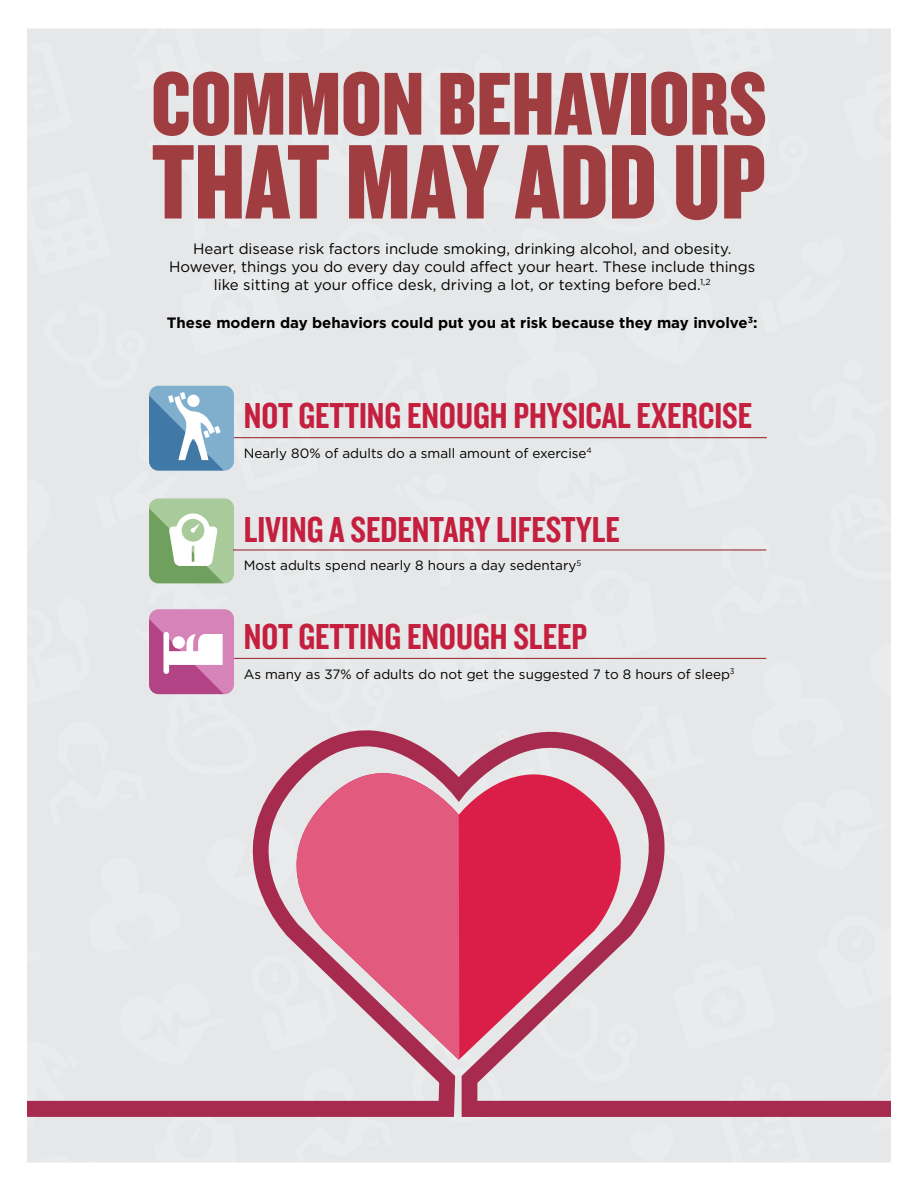
<style>
.page{position:relative;width:918px;height:1188px;background:#fff}
.page>*{position:absolute;margin:0;border:0;box-sizing:border-box;transform-origin:0 0}
.t1{font:110.1px "Knockout 69 Full Liteweight";color:#9f3d40}
.t2{font:92.7px "Knockout 69 Full Liteweight";color:#9f3d40}
.t3{font:37.5px "Knockout 49 Liteweight";color:#c41f3e}
.t4{font:15px/18px "Gotham";color:#000;text-align:center}
.t5{font:700 15px "Gotham";color:#000}
.t6{font:13.5px "Gotham";color:#000}
</style>
<div class="page">
<div style="left:27px;top:28px;width:864px;height:1134px;background:#e6e7e8"></div>
<hr style="left:234px;top:437px;width:533px;height:1px;background:#9f3d40">
<hr style="left:233px;top:549px;width:533px;height:2px;background:#9f3d40">
<hr style="left:234px;top:658px;width:532px;height:1px;background:#9f3d40">
<svg style="left:149px;top:385px;width:84px;height:86px"></svg>
<svg style="left:149px;top:497px;width:84px;height:86px"></svg>
<svg style="left:149px;top:608px;width:84px;height:86px"></svg>
<svg style="left:27px;top:730px;width:864px;height:387px;fill:#e6e7e8"></svg>
<svg style="left:459px;top:737px;width:201px;height:323px"></svg>
<svg style="left:257px;top:737px;width:202px;height:323px;fill:#e25a7e"></svg>
<h2 class="t2" style="left:151px;top:46px;width:617px">COMMON BEHAVIORS</h2>
<h1 class="t1" style="left:152px;top:113px;width:616px">THAT MAY ADD UP</h1>
<p class="t4" style="left:169px;top:240px;width:588px">Heart disease risk factors include smoking, drinking alcohol, and obesity.<br>However, things you do every day could affect your heart. These include things like sitting at your office desk, driving a lot, or texting before bed.<sup>1,2</sup></p>
<p class="t5" style="left:167px;top:314px;width:592px">These modern day behaviors could put you at risk because they may involve<sup>3</sup>:</p>
<h3 class="t3" style="left:244px;top:392px;width:510px">NOT GETTING ENOUGH PHYSICAL EXERCISE</h3>
<p class="t6" style="left:244px;top:444px;width:350px">Nearly 80% of adults do a small amount of exercise<sup>4</sup></p>
<h3 class="t3" style="left:244px;top:505px;width:378px">LIVING A SEDENTARY LIFESTYLE</h3>
<p class="t6" style="left:244px;top:557px;width:339px">Most adults spend nearly 8 hours a day sedentary<sup>5</sup></p>
<h3 class="t3" style="left:244px;top:613px;width:345px">NOT GETTING ENOUGH SLEEP</h3>
<p class="t6" style="left:244px;top:665px;width:493px">As many as 37% of adults do not get the suggested 7 to 8 hours of sleep<sup>3</sup></p>
</div>
